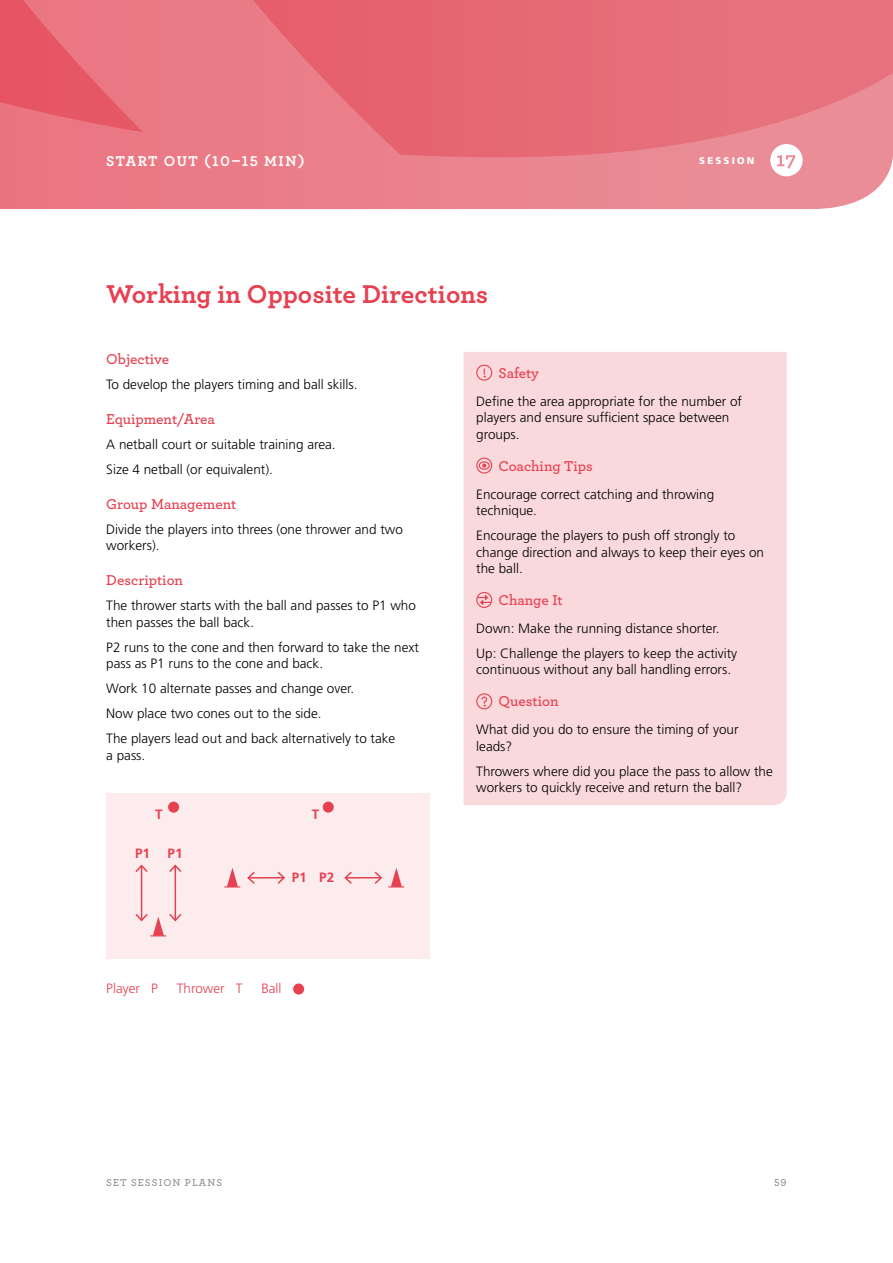
<style>
.page{position:relative;width:893px;height:1263px;background:#fff}
.page>*{position:absolute;margin:0;border:0;box-sizing:border-box;transform-origin:0 0}
.t1{font:700 27px "Archer";color:#e64151}
.t2{font:600 15px "Archer";color:#e64151}
.t3{font:700 15px "Archer";letter-spacing:.1em;color:#fff}
.t4{font:300 13.5px/16.5px "Frutiger LT Std";color:#000}
.t5{font:300 13.5px "Frutiger LT Std";color:#e64151}
.t6{font:700 13.5px "Frutiger LT Std";color:#e64151}
.t7{font:600 10.5px "Archer";letter-spacing:.1em;color:#8f9398}
.t8{font:900 9.75px "Frutiger LT Std";letter-spacing:.225em;color:#fff}
</style>
<div class="page">
<svg style="left:0;top:0;width:893px;height:209px;background:#e87580"></svg>
<div style="left:463px;top:352px;width:324px;height:453px;background:#fad9dc"></div>
<svg style="left:476px;top:364px;width:17px;height:17px"></svg>
<svg style="left:476px;top:457px;width:17px;height:17px"></svg>
<svg style="left:476px;top:591px;width:17px;height:17px"></svg>
<svg style="left:476px;top:693px;width:17px;height:17px"></svg>
<svg style="left:770px;top:144px;width:33px;height:32px"></svg>
<div style="left:106px;top:793px;width:323px;height:165px;background:#fcecee"></div>
<hr style="left:141px;top:866px;width:1px;height:54px;background:#e64151">
<svg style="left:135px;top:864px;width:13px;height:10px"></svg>
<hr style="left:175px;top:866px;width:1px;height:54px;background:#e64151">
<svg style="left:169px;top:864px;width:13px;height:10px"></svg>
<hr style="left:248px;top:877px;width:36px;height:1px;background:#e64151">
<svg style="left:276px;top:871px;width:9px;height:13px"></svg>
<svg style="left:247px;top:871px;width:9px;height:13px"></svg>
<hr style="left:345px;top:877px;width:36px;height:1px;background:#e64151">
<svg style="left:344px;top:871px;width:9px;height:13px"></svg>
<svg style="left:135px;top:912px;width:47px;height:24px"></svg>
<svg style="left:224px;top:868px;width:16px;height:19px"></svg>
<svg style="left:373px;top:868px;width:31px;height:19px"></svg>
<div style="left:323px;top:801px;width:11px;height:12px;background:#e64151;border-radius:50%"></div>
<div style="left:168px;top:801px;width:11px;height:12px;background:#e64151;border-radius:50%"></div>
<div style="left:293px;top:983px;width:11px;height:11px;background:#e64151;border-radius:50%"></div>
<p class="t3" style="left:106px;top:149px;width:200px">START OUT (10–15 MIN)</p>
<p class="t8" style="left:699px;top:155px;width:57px">SESSION</p>
<h1 class="t1" style="left:106px;top:273px;width:383px">Working in Opposite Directions</h1>
<p class="t2" style="left:106px;top:348px;width:64px">Objective</p>
<p class="t4" style="left:106px;top:376px;width:253px">To develop the players timing and ball skills.</p>
<p class="t2" style="left:106px;top:408px;width:110px">Equipment/Area</p>
<p class="t4" style="left:106px;top:432px;width:231px;line-height:25px">A netball court or suitable training area.<br>Size 4 netball (or equivalent).</p>
<p class="t2" style="left:106px;top:492px;width:132px">Group Management</p>
<p class="t4" style="left:106px;top:521px;width:298px">Divide the players into threes (one thrower and two workers).</p>
<p class="t2" style="left:106px;top:569px;width:78px">Description</p>
<p class="t4" style="left:106px;top:597px;width:311px">The thrower starts with the ball and passes to P1 who then passes the ball back.</p>
<p class="t4" style="left:106px;top:639px;width:314px">P2 runs to the cone and then forward to take the next pass as P1 runs to the cone and back.</p>
<p class="t4" style="left:106px;top:676px;width:291px;line-height:25px">Work 10 alternate passes and change over.<br>Now place two cones out to the side.<br>The players lead out and back alternatively to take</p>
<p class="t4" style="left:106px;top:747px;width:41px">a pass.</p>
<p class="t6" style="left:155px;top:806px;width:9px">T</p>
<p class="t6" style="left:312px;top:806px;width:9px">T</p>
<p class="t6" style="left:168px;top:845px;width:17px">P1</p>
<p class="t6" style="left:292px;top:869px;width:44px">P1 P2</p>
<p class="t6" style="left:135px;top:845px;width:17px">P1</p>
<p class="t5" style="left:106px;top:981px;width:53px">Player P</p>
<p class="t5" style="left:177px;top:981px;width:67px">Thrower T</p>
<p class="t5" style="left:261px;top:981px;width:22px">Ball</p>
<p class="t2" style="left:499px;top:361px;width:42px">Safety</p>
<p class="t4" style="left:476px;top:393px;width:267px">Define the area appropriate for the number of players and ensure sufficient space between groups.</p>
<p class="t2" style="left:499px;top:454px;width:96px">Coaching Tips</p>
<p class="t4" style="left:476px;top:486px;width:240px">Encourage correct catching and throwing technique.</p>
<p class="t4" style="left:476px;top:527px;width:289px">Encourage the players to push off strongly to change direction and always to keep their eyes on the ball.</p>
<p class="t2" style="left:499px;top:589px;width:66px">Change It</p>
<p class="t4" style="left:476px;top:616px;width:263px;line-height:25px">Down: Make the running distance shorter.<br>Up: Challenge the players to keep the activity</p>
<p class="t4" style="left:476px;top:662px;width:256px">continuous without any ball handling errors.</p>
<p class="t2" style="left:499px;top:690px;width:62px">Question</p>
<p class="t4" style="left:476px;top:722px;width:264px">What did you do to ensure the timing of your leads?</p>
<p class="t4" style="left:476px;top:763px;width:298px">Throwers where did you place the pass to allow the workers to quickly receive and return the ball?</p>
<p class="t7" style="left:106px;top:1175px;width:117px">SET SESSION PLANS</p>
<p class="t7" style="left:774px;top:1175px;width:14px">59</p>
</div>
